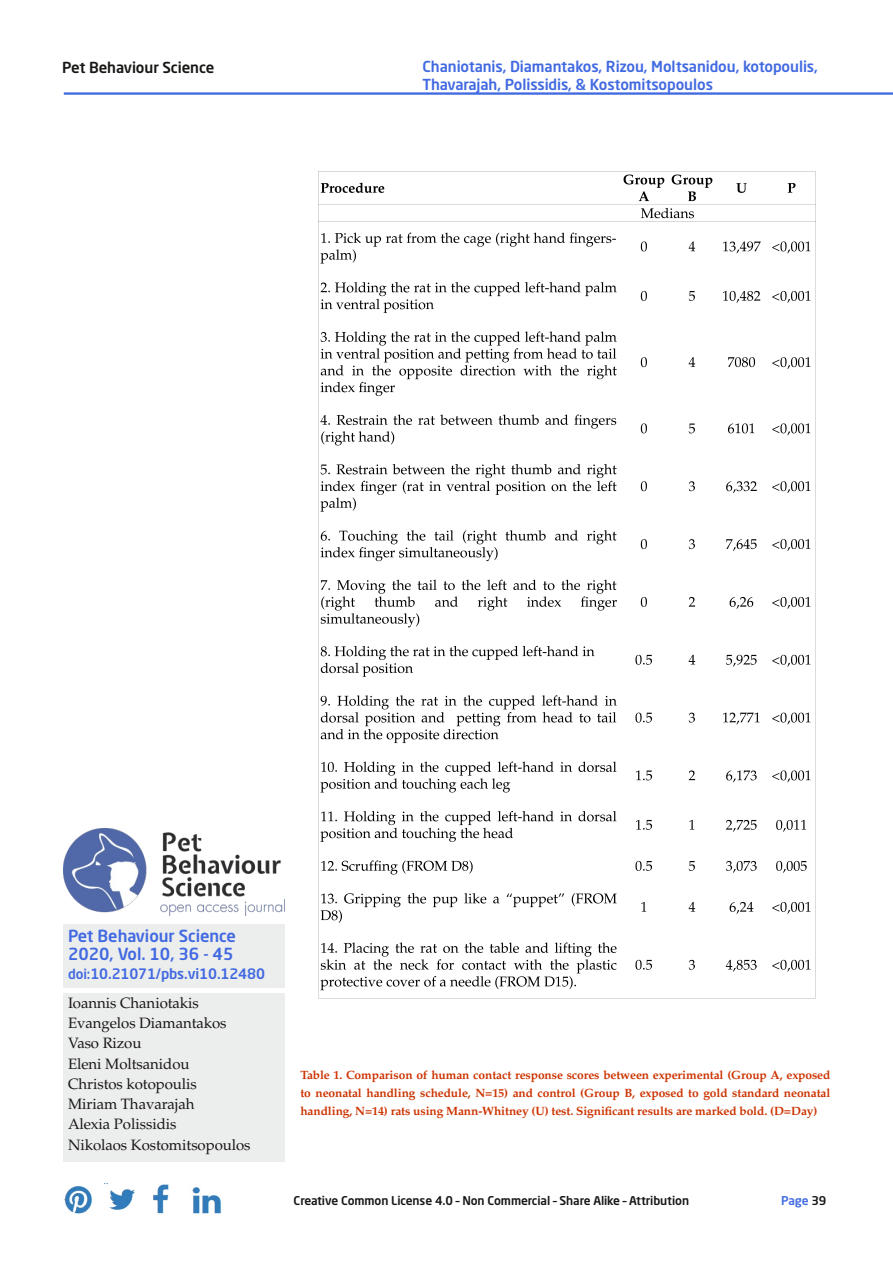
<style>
.page{position:relative;width:893px;height:1263px;background:#fff}
.page>*{position:absolute;margin:0;border:0;box-sizing:border-box;transform-origin:0 0}
.t1{font:500 16.5px/18.8px "Neo Sans Std";letter-spacing:-.005em;color:#4169e1}
.t2{font:15px/20.2px "Palatino LT Std";letter-spacing:-.005em;color:#181715}
.t3{font:500 15px/18px "Neo Sans Std";letter-spacing:-.01em;color:#4169e1}
.t4{font:500 15px "Neo Sans Std";letter-spacing:-.01em;color:#181715}
.t5{font:500 14.25px "Neo Sans Std";letter-spacing:-.01em;color:#4169e1}
.t6{font:700 12px/18px "Palatino LT Std";letter-spacing:-.01em;color:#c30;text-align:justify}
.t7{font:500 12px "Neo Sans Std";letter-spacing:-.01em;color:#181715}
.t8{font:500 12px "Neo Sans Std";letter-spacing:-.01em;color:#4169e1}
.s1{font-size:13.5px}
.s2{color:#181715}
</style>
<div class="page">
<hr style="left:64px;top:92px;width:829px;height:3px;background:#4169e1">
<img style="left:64px;top:1186px;width:29px;height:28px">
<img style="left:105px;top:1183px;width:30px;height:27px">
<img style="left:153px;top:1184px;width:16px;height:30px">
<img style="left:192px;top:1187px;width:30px;height:27px">
<img style="left:318px;top:171px;width:498px;height:828px">
<div style="left:64px;top:993px;width:221px;height:168px;background:#eceded"></div>
<img style="left:64px;top:828px;width:221px;height:87px">
<div style="left:64px;top:924px;width:221px;height:64px;background:#eceded"></div>
<p class="t4" style="left:62px;top:62px;width:154px">Pet Behaviour Science</p>
<p class="t3" style="left:422px;top:59px;width:397px">Chaniotanis, Diamantakos, Rizou, Moltsanidou, kotopoulis,<br>Thavarajah, Polissidis, &amp; Kostomitsopoulos</p>
<h1 class="t1" style="left:68px;top:928px;width:170px">Pet Behaviour Science<br>2020, Vol. 10, 36 - 45</h1>
<p class="t5" style="left:68px;top:968px;width:198px"><span class="s1">doi:</span>10.21071/pbs.vi10.12480</p>
<p class="t2" style="left:68px;top:994px;width:184px">Ioannis Chaniotakis<br>Evangelos Diamantakos<br>Vaso Rizou<br>Eleni Moltsanidou<br>Christos kotopoulis<br>Miriam Thavarajah<br>Alexia Polissidis<br>Nikolaos Kostomitsopoulos</p>
<p class="t6" style="left:300px;top:1067px;width:532px">Table 1. Comparison of human contact response scores between experimental (Group A, exposed to neonatal handling schedule, N=15) and control (Group B, exposed to gold standard neonatal handling, N=14) rats using Mann-Whitney (U) test. Significant results are marked bold. (D=Day)</p>
<p class="t7" style="left:294px;top:1196px;width:397px">Creative Common License 4.0 – Non Commercial – Share Alike – Attribution</p>
<p class="t8" style="left:781px;top:1196px;width:47px">Page <span class="s2">39</span></p>
</div>
